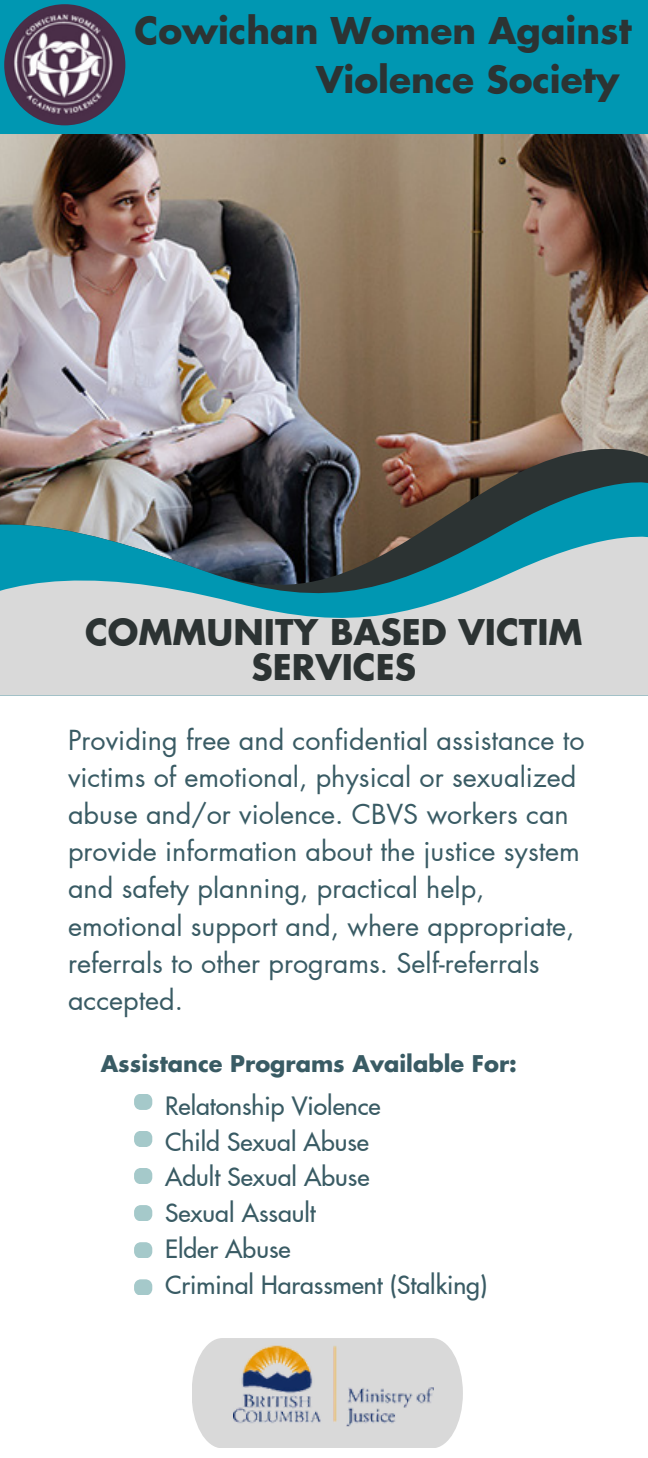
<style>
.page{position:relative;width:648px;height:1458px;background:#fff}
.page>*{position:absolute;margin:0;border:0;box-sizing:border-box;transform-origin:0 0}
.t1{font:700 36px/49.1px "Futura LT Pro";color:#2c3333}
.t2{font:700 34.65px/35.6px "Futura LT Pro";color:#2c3333;text-align:center}
.t3{font:27px/37.1px "Futura LT Pro";color:#395b64}
.t4{font:500 24.75px "Futura LT Pro";color:#395b64}
.t5{font:700 22.5px "Futura LT Pro";color:#395b64}
</style>
<div class="page">
<img style="left:0;top:134px;width:648px;height:290px">
<img style="left:0;top:424px;width:648px;height:45px">
<img style="left:0;top:469px;width:648px;height:51px">
<svg style="left:0;top:520px;width:648px;height:175px;background:#93b1b6"></svg>
<div style="left:0;top:0;width:648px;height:134px;background:#0097b2"></div>
<svg style="left:134px;top:1094px;width:18px;height:16px"></svg>
<svg style="left:134px;top:1131px;width:18px;height:16px"></svg>
<svg style="left:134px;top:1168px;width:18px;height:16px"></svg>
<svg style="left:134px;top:1205px;width:18px;height:16px"></svg>
<svg style="left:134px;top:1242px;width:18px;height:16px"></svg>
<svg style="left:134px;top:1279px;width:18px;height:16px"></svg>
<img style="left:4px;top:4px;width:121px;height:121px;border-radius:50%">
<svg style="left:192px;top:1338px;width:270px;height:110px"></svg>
<img style="left:234px;top:1340px;width:200px;height:108px">
<p class="t1" style="left:316px;top:8px;width:317px;text-indent:-182px">Cowichan Women Against<br>Violence Society</p>
<p class="t2" style="left:85px;top:616px;width:499px">COMMUNITY BASED VICTIM<br>SERVICES</p>
<p class="t3" style="left:68px;top:723px;width:518px">Providing free and confidential assistance to victims of emotional, physical or sexualized abuse and/or violence. CBVS workers can provide information about the justice system and safety planning, practical help, emotional support and, where appropriate, referrals to other programs. Self-referrals accepted.</p>
<p class="t5" style="left:101px;top:1054px;width:418px">Assistance Programs Available For:</p>
<p class="t4" style="left:165px;top:1094px;width:217px">Relatonship Violence</p>
<p class="t4" style="left:165px;top:1130px;width:205px">Child Sexual Abuse</p>
<p class="t4" style="left:165px;top:1166px;width:206px">Adult Sexual Abuse</p>
<p class="t4" style="left:165px;top:1202px;width:152px">Sexual Assault</p>
<p class="t4" style="left:165px;top:1238px;width:127px">Elder Abuse</p>
<p class="t4" style="left:165px;top:1273px;width:324px">Criminal Harassment (Stalking)</p>
</div>
